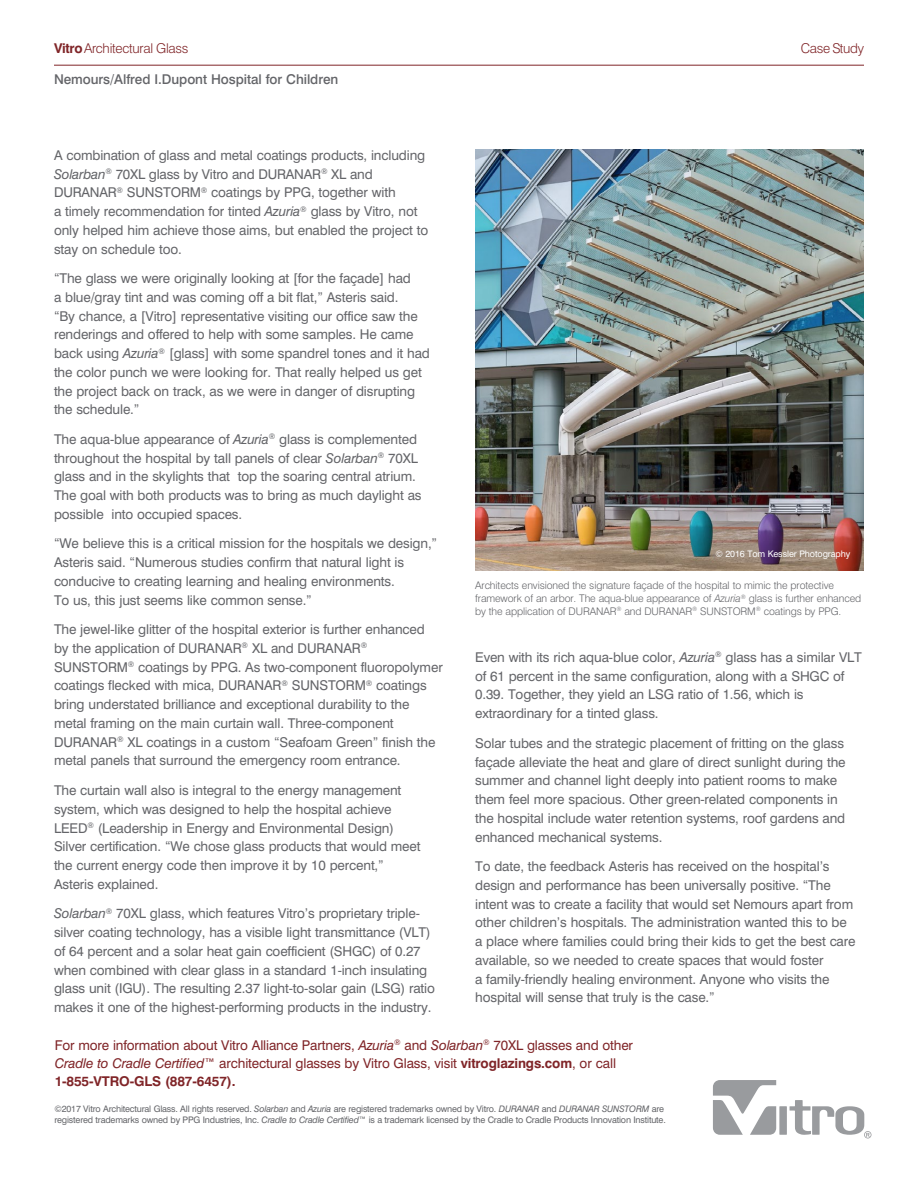
<style>
.page{position:relative;width:918px;height:1188px;background:#fff}
.page>*{position:absolute;margin:0;border:0;box-sizing:border-box;transform-origin:0 0}
.t1{font:13.5px/18.8px "Swiss 721 BT";letter-spacing:-.01em;color:#646569}
.t2{font:13.5px/18px "Swiss 721 BT";letter-spacing:-.01em;color:#802528}
.t3{font:500 13.5px "Swiss 721 BT";letter-spacing:-.005em;color:#646569}
.t4{font:300 13.5px "Swiss 721 BT";letter-spacing:-.02em;color:#802528}
.t5{font:300 10.5px/12.6px "Swiss 721 BT";letter-spacing:-.01em;color:#646569}
.t6{font:9px/10.5px "Swiss 721 BT";letter-spacing:-.02em;color:#646569}
.t7{font:9px "Swiss 721 BT";letter-spacing:-.01em;color:#fff}
.s1{font-weight:700}
.s2{font-style:italic}
</style>
<div class="page">
<hr style="left:54px;top:65px;width:810px;height:1px;background:#802528">
<img style="left:475px;top:149px;width:389px;height:422px">
<svg style="left:713px;top:1080px;width:159px;height:58px"></svg>
<p class="t4" style="left:54px;top:40px;width:136px"><span class="s1">Vitro</span> Architectural Glass</p>
<p class="t4" style="left:801px;top:40px;width:65px">Case Study</p>
<p class="t3" style="left:54px;top:71px;width:286px">Nemours/Alfred I.Dupont Hospital for Children</p>
<p class="t1" style="left:54px;top:145px;width:376px">A combination of glass and metal coatings products, including <span class="s2">Solarban</span><sup>®</sup> 70XL glass by Vitro and DURANAR<sup>®</sup> XL and DURANAR<sup>®</sup> SUNSTORM<sup>®</sup> coatings by PPG, together with<br>a timely recommendation for tinted <span class="s2">Azuria</span><sup>®</sup> glass by Vitro, not only helped him achieve those aims, but enabled the project to stay on schedule too.</p>
<p class="t1" style="left:54px;top:269px;width:377px">“The glass we were originally looking at [for the façade] had<br>a blue/gray tint and was coming off a bit flat,” Asteris said.<br>“By chance, a [Vitro] representative visiting our office saw the renderings and offered to help with some samples. He came back using <span class="s2">Azuria</span><sup>®</sup> [glass] with some spandrel tones and it had the color punch we were looking for. That really helped us get the project back on track, as we were in danger of disrupting the schedule.”</p>
<p class="t1" style="left:54px;top:430px;width:369px">The aqua-blue appearance of <span class="s2">Azuria</span><sup>®</sup> glass is complemented throughout the hospital by tall panels of clear <span class="s2">Solarban</span><sup>®</sup> 70XL glass and in the skylights that top the soaring central atrium.<br>The goal with both products was to bring as much daylight as possible into occupied spaces.</p>
<p class="t1" style="left:54px;top:534px;width:385px">“We believe this is a critical mission for the hospitals we design,” Asteris said. “Numerous studies confirm that natural light is conducive to creating learning and healing environments.<br>To us, this just seems like common sense.”</p>
<p class="t1" style="left:54px;top:620px;width:390px">The jewel-like glitter of the hospital exterior is further enhanced by the application of DURANAR<sup>®</sup> XL and DURANAR<sup>® </sup>SUNSTORM<sup>®</sup> coatings by PPG. As two-component fluoropolymer coatings flecked with mica, DURANAR<sup>®</sup> SUNSTORM<sup>®</sup> coatings bring understated brilliance and exceptional durability to the metal framing on the main curtain wall. Three-component DURANAR<sup>®</sup> XL coatings in a custom “Seafoam Green” finish the metal panels that surround the emergency room entrance.</p>
<p class="t1" style="left:54px;top:781px;width:368px">The curtain wall also is integral to the energy management system, which was designed to help the hospital achieve LEED<sup>®</sup> (Leadership in Energy and Environmental Design)<br>Silver certification. “We chose glass products that would meet the current energy code then improve it by 10 percent,” Asteris explained.</p>
<p class="t1" style="left:54px;top:904px;width:382px"><span class="s2">Solarban</span><sup>®</sup> 70XL glass, which features Vitro’s proprietary triple&shy;silver coating technology, has a visible light transmittance (VLT) of 64 percent and a solar heat gain coefficient (SHGC) of 0.27 when combined with clear glass in a standard 1-inch insulating glass unit (IGU). The resulting 2.37 light-to-solar gain (LSG) ratio makes it one of the highest-performing products in the industry.</p>
<p class="t7" style="left:715px;top:548px;width:137px">© 2016 Tom Kessler Photography</p>
<p class="t5" style="left:475px;top:579px;width:388px">Architects envisioned the signature façade of the hospital to mimic the protective framework of an arbor. The aqua-blue appearance of <span class="s2">Azuria</span><sup>®</sup> glass is further enhanced by the application of DURANAR<sup>®</sup> and DURANAR<sup>®</sup> SUNSTORM<sup>®</sup> coatings by PPG.</p>
<p class="t1" style="left:475px;top:648px;width:388px">Even with its rich aqua-blue color, <span class="s2">Azuria</span><sup>®</sup> glass has a similar VLT of 61 percent in the same configuration, along with a SHGC of 0.39. Together, they yield an LSG ratio of 1.56, which is extraordinary for a tinted glass.</p>
<p class="t1" style="left:475px;top:733px;width:372px">Solar tubes and the strategic placement of fritting on the glass façade alleviate the heat and glare of direct sunlight during the summer and channel light deeply into patient rooms to make them feel more spacious. Other green-related components in the hospital include water retention systems, roof gardens and enhanced mechanical systems.</p>
<p class="t1" style="left:475px;top:857px;width:382px">To date, the feedback Asteris has received on the hospital’s design and performance has been universally positive. “The intent was to create a facility that would set Nemours apart from other children’s hospitals. The administration wanted this to be a place where families could bring their kids to get the best care available, so we needed to create spaces that would foster<br>a family-friendly healing environment. Anyone who visits the hospital will sense that truly is the case.”</p>
<p class="t2" style="left:55px;top:1036px;width:580px">For more information about Vitro Alliance Partners, <span class="s2">Azuria</span><sup>®</sup> and <span class="s2">Solarban</span><sup>®</sup> 70XL glasses and other<br><span class="s2">Cradle to Cradle Certified</span>™ architectural glasses by Vitro Glass, visit <span class="s1">vitroglazings.com</span>, or call<br><span class="s1">1-855-VTRO-GLS (887-6457).</span></p>
<p class="t6" style="left:54px;top:1104px;width:613px">©2017 Vitro Architectural Glass. All rights reserved. <span class="s2">Solarban</span> and <span class="s2">Azuria</span> are registered trademarks owned by Vitro. <span class="s2">DURANAR</span> and <span class="s2">DURANAR SUNSTORM</span> are registered trademarks owned by PPG Industries, Inc. <span class="s2">Cradle to Cradle Certified</span>™ is a trademark licensed by the Cradle to Cradle Products Innovation Institute.</p>
</div>
